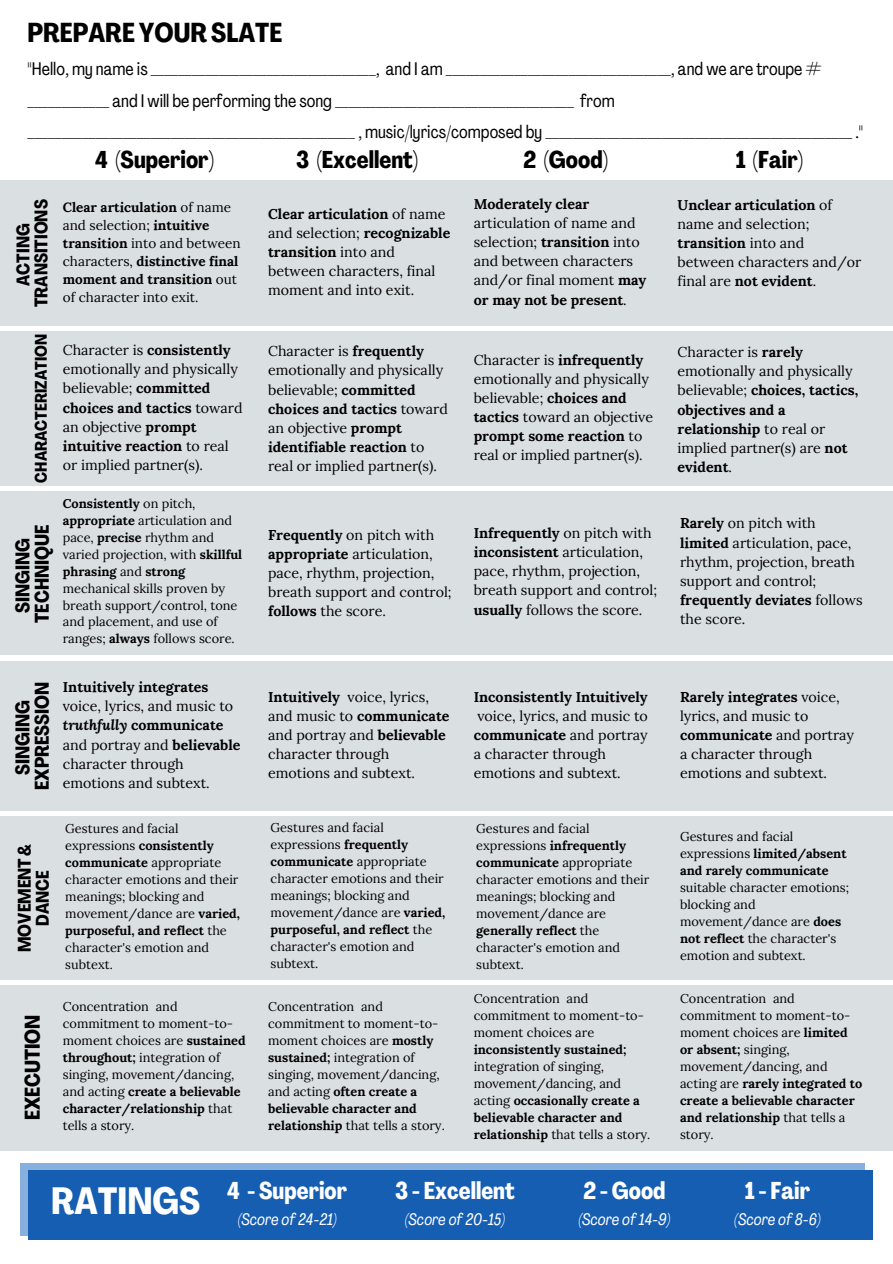
<style>
.page{position:relative;width:893px;height:1264px;background:#fff}
.page>*{position:absolute;margin:0;border:0;box-sizing:border-box;transform-origin:0 0}
.t1{font:700 37.5px "Agrandir Tight";color:#fff}
.t2{font:700 27px "Agrandir Tight";color:#000}
.t3{font:700 24px "Agrandir Tight";color:#000}
.t4{font:700 24px "Agrandir Tight";color:#fff}
.t5{font:700 21px "Agrandir Tight";color:#000}
.t6{font:700 19.5px "Agrandir Tight";color:#000}
.t7{font:18px/31.5px "Agrandir Tight";color:#000}
.t8{font:700 18px/18px "Agrandir Tight";color:#000;text-align:center}
.t9{font:italic 16.5px "Agrandir Tight";color:#fff}
.t10{font:700 16.5px "Agrandir Tight";color:#000}
.t11{font:14.25px/19px "Lora";color:#000}
.t12{font:700 13.5px/18px "Lora";color:#000}
.t13{font:12.75px/17px "Lora";color:#000}
.s1{font-weight:400}
.s2{font-weight:700}
.s3{font-weight:700;font-style:italic}
</style>
<div class="page">
<div style="left:0;top:180px;width:892px;height:145px;background:#dadfe1"></div>
<div style="left:0;top:331px;width:892px;height:155px;background:#dadfe1"></div>
<div style="left:0;top:492px;width:892px;height:163px;background:#dadfe1"></div>
<div style="left:0;top:661px;width:892px;height:149px;background:#dadfe1"></div>
<div style="left:0;top:984px;width:892px;height:165px;background:#dadfe1"></div>
<div style="left:0;top:816px;width:892px;height:163px;background:#dadfe1"></div>
<div style="left:20px;top:1163px;width:844px;height:72px;background:#87b0df"></div>
<div style="left:28px;top:1170px;width:844px;height:69px;background:#165eb2"></div>
<p class="t2" style="left:28px;top:22px;width:256px">PREPARE YOURSLATE</p>
<p class="t7" style="left:28px;top:55px;width:837px">"Hello, my name is _________________________________, and I am _________________________________, and we are troupe # ____________ and I will be performing the song ___________________________________ from ________________________________________________ , music/lyrics/composed by _____________________________________________ ."</p>
<p class="t8" style="left:34px;top:307px;width:109px;rotate:-90deg">TRANSITIONS</p>
<p class="t8" style="left:16px;top:286px;width:64px;rotate:-90deg">ACTING</p>
<p class="t3" style="left:95px;top:150px;width:120px">4 (Superior)</p>
<p class="t3" style="left:296px;top:150px;width:123px">3 (Excellent)</p>
<p class="t3" style="left:523px;top:150px;width:86px">2 (Good)</p>
<p class="t3" style="left:735px;top:150px;width:69px">1 (Fair)</p>
<p class="t12" style="left:63px;top:198px;width:179px">Clear articulation <span class="s1">of name and selection;</span> intuitive transition <span class="s1">into and between characters,</span> distinctive final moment and transition <span class="s1">out of character into exit.</span></p>
<p class="t11" style="left:268px;top:204px;width:184px"><span class="s2">Clear articulation</span> of name and selection; <span class="s2">recognizable transition</span> into and between characters, final moment and into exit.</p>
<p class="t11" style="left:473px;top:194px;width:174px"><span class="s2">Moderately clear </span>articulation of name and selection; <span class="s2">transition</span> into and between characters and/or final moment <span class="s2">may or may not be present</span>.</p>
<p class="t11" style="left:677px;top:195px;width:185px"><span class="s2">Unclear articulation</span> of name and selection; <span class="s2">transition</span> into and between characters and/or final are <span class="s2">not evident</span>.</p>
<p class="t10" style="left:35px;top:482px;width:150px;rotate:-90deg">CHARACTERIZATION</p>
<p class="t11" style="left:63px;top:340px;width:181px">Character is <span class="s2">consistently </span>emotionally and physically believable; <span class="s2">committed choices and tactics</span> toward an objective <span class="s2">prompt intuitive reaction</span> to real or implied partner(s).</p>
<p class="t11" style="left:268px;top:341px;width:181px">Character is <span class="s2">frequently </span>emotionally and physically believable; <span class="s2">committed choices and tactics</span> toward an objective <span class="s2">prompt identifiable reaction</span> to real or implied partner(s).</p>
<p class="t11" style="left:473px;top:350px;width:181px">Character is <span class="s2">infrequently </span>emotionally and physically believable; <span class="s2">choices and tactics</span> toward an objective <span class="s2">prompt some reaction</span> to real or implied partner(s).</p>
<p class="t11" style="left:677px;top:342px;width:182px">Character is <span class="s2">rarely </span>emotionally and physically believable; <span class="s2">choices, tactics, objectives and a relationship</span> to real or implied partner(s) are <span class="s2">not evident</span>.</p>
<p class="t6" style="left:34px;top:622px;width:100px;rotate:-90deg">TECHNIQUE</p>
<p class="t6" style="left:15px;top:612px;width:76px;rotate:-90deg">SINGING</p>
<p class="t13" style="left:63px;top:494px;width:181px"><span class="s2">Consistently</span> on pitch, <span class="s2">appropriate</span> articulation and pace, <span class="s2">precise</span> rhythm and varied projection, with <span class="s2">skillful phrasing</span> and <span class="s2">strong </span>mechanical skills proven by breath support/control, tone and placement, and use of ranges; <span class="s2">always</span> follows score.</p>
<p class="t6" style="left:34px;top:789px;width:110px;rotate:-90deg">EXPRESSION</p>
<p class="t11" style="left:63px;top:677px;width:179px"><span class="s2">Intuitively integrates </span>voice, lyrics, and music to <span class="s3">truthfully</span> <span class="s2">communicate </span>and portray and <span class="s2">believable </span>character through emotions and subtext.</p>
<p class="t6" style="left:15px;top:774px;width:76px;rotate:-90deg">SINGING</p>
<p class="t11" style="left:268px;top:525px;width:185px"><span class="s2">Frequently</span> on pitch with <span class="s2">appropriate</span> articulation, pace, rhythm, projection, breath support and control; <span class="s2">follows</span> the score.</p>
<p class="t11" style="left:473px;top:523px;width:185px"><span class="s2">Infrequently</span> on pitch with <span class="s2">inconsistent</span> articulation, pace, rhythm, projection, breath support and control; <span class="s2">usually</span> follows the score.</p>
<p class="t11" style="left:680px;top:513px;width:184px"><span class="s2">Rarely</span> on pitch with <span class="s2">limited</span> articulation, pace, rhythm, projection, breath support and control; <span class="s2">frequently deviates</span> follows the score.</p>
<p class="t11" style="left:268px;top:686px;width:183px"><span class="s2">Intuitively</span> voice, lyrics, and music to <span class="s2">communicate </span>and portray and <span class="s2">believable </span>character through emotions and subtext.</p>
<p class="t11" style="left:473px;top:686px;width:176px"><span class="s2">Inconsistently Intuitively </span>voice, lyrics, and music to <span class="s2">communicate</span> and portray a character through emotions and subtext.</p>
<p class="t11" style="left:680px;top:686px;width:175px"><span class="s2">Rarely integrates</span> voice, lyrics, and music to <span class="s2">communicate</span> and portray a character through emotions and subtext.</p>
<p class="t8" style="left:17px;top:952px;width:110px;rotate:-90deg">MOVEMENT&amp;<br>DANCE</p>
<p class="t5" style="left:24px;top:1120px;width:107px;rotate:-90deg">EXECUTION</p>
<p class="t13" style="left:65px;top:819px;width:176px">Gestures and facial expressions <span class="s2">consistently communicate</span> appropriate character emotions and their meanings; blocking and movement/dance are <span class="s2">varied, purposeful, and reflect</span> the character's emotion and subtext.</p>
<p class="t13" style="left:270px;top:819px;width:176px">Gestures and facial expressions <span class="s2">frequently communicate</span> appropriate character emotions and their meanings; blocking and movement/dance are <span class="s2">varied, purposeful, and reflect</span> the character's emotion and subtext.</p>
<p class="t13" style="left:476px;top:819px;width:175px">Gestures and facial expressions <span class="s2">infrequently communicate</span> appropriate character emotions and their meanings; blocking and movement/dance are <span class="s2">generally reflect</span> the character's emotion and subtext.</p>
<p class="t13" style="left:680px;top:828px;width:170px">Gestures and facial expressions <span class="s2">limited/absent and rarely communicate </span>suitable character emotions; blocking and movement/dance are <span class="s2">does not reflect</span> the character's emotion and subtext.</p>
<p class="t13" style="left:63px;top:998px;width:184px">Concentration and commitment to moment-to&shy;moment choices are <span class="s2">sustained throughout;</span> integration of singing, movement/dancing, and acting <span class="s2">create a believable character/relationship</span> that tells a story.</p>
<p class="t13" style="left:268px;top:998px;width:178px">Concentration and commitment to moment-to&shy;moment choices are <span class="s2">mostly sustained;</span> integration of singing, movement/dancing, and acting <span class="s2">often create a believable character and relationship</span> that tells a story.</p>
<p class="t13" style="left:473px;top:989px;width:178px">Concentration and commitment to moment-to&shy;moment choices are <span class="s2">inconsistently sustained; </span>integration of singing, movement/dancing, and acting <span class="s2">occasionally create a believable character and relationship</span> that tells a story.</p>
<p class="t13" style="left:680px;top:989px;width:184px">Concentration and commitment to moment-to&shy;moment choices are <span class="s2">limited or absent;</span> singing, movement/dancing, and acting are <span class="s2">rarely integrated to create a believable character and relationship</span> that tells a story.</p>
<p class="t1" style="left:51px;top:1185px;width:150px">RATINGS</p>
<p class="t4" style="left:227px;top:1181px;width:122px">4 - Superior</p>
<p class="t9" style="left:238px;top:1212px;width:100px">(Score of 24-21)</p>
<p class="t4" style="left:395px;top:1181px;width:121px">3 - Excellent</p>
<p class="t9" style="left:405px;top:1212px;width:102px">(Score of 20-15)</p>
<p class="t4" style="left:583px;top:1181px;width:84px">2 - Good</p>
<p class="t9" style="left:578px;top:1212px;width:93px">(Score of 14-9)</p>
<p class="t4" style="left:745px;top:1181px;width:67px">1 - Fair</p>
<p class="t9" style="left:734px;top:1212px;width:88px">(Score of 8-6)</p>
</div>
